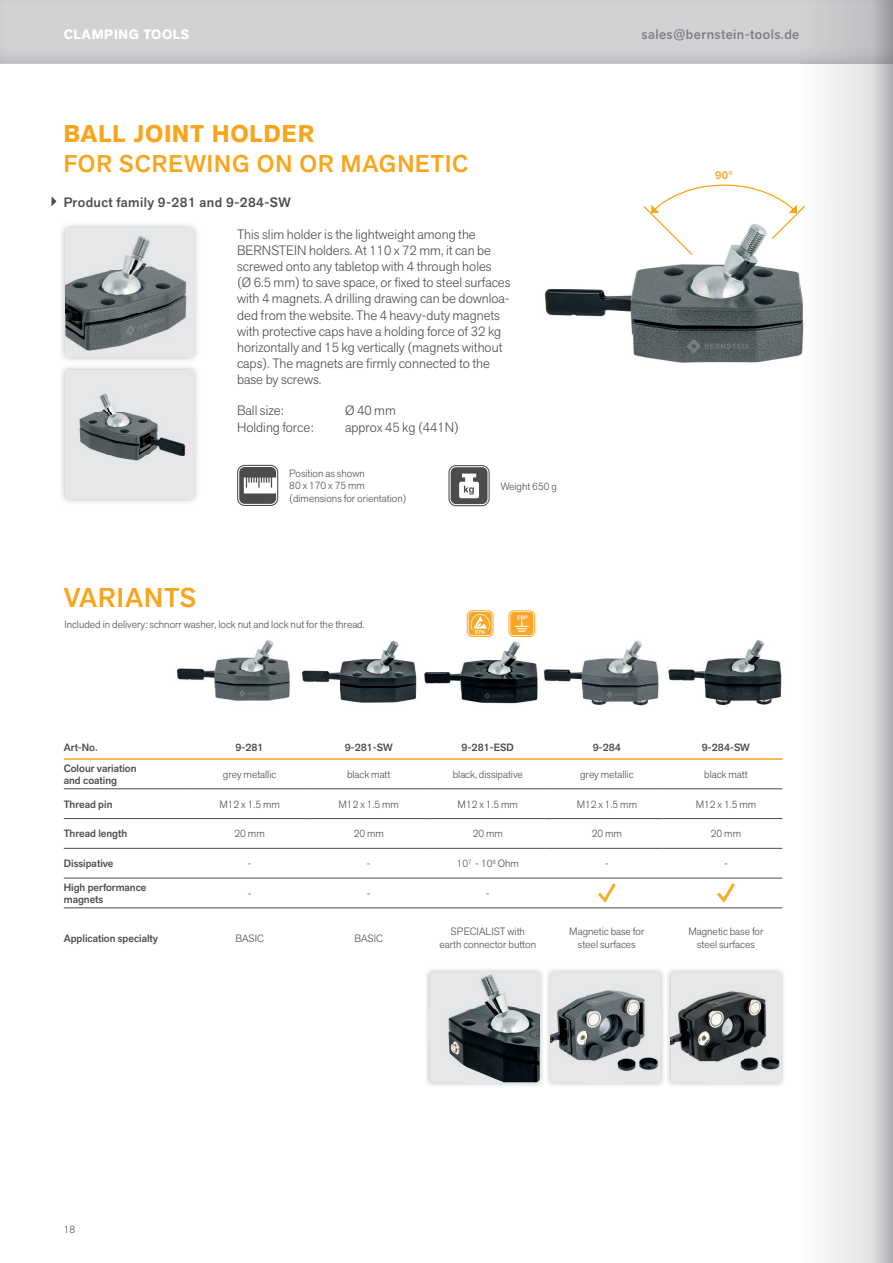
<style>
.page{position:relative;width:893px;height:1263px;background:#fff}
.page>*{position:absolute;margin:0;border:0;box-sizing:border-box;transform-origin:0 0}
.t1{font:500 27px "Akzid Grtsk Next";letter-spacing:.04em;color:#f9a51b}
.t2{font:500 24px "Akzid Grtsk Next";letter-spacing:.04em;color:#f9a51b}
.t3{font:700 24px "Akzid Grtsk Next";letter-spacing:.04em;color:#f9a51b}
.t4{font:300 13.5px/16.2px "Akzid Grtsk Next";color:#4b4c4d}
.t5{font:500 13.5px "Akzid Grtsk Next";letter-spacing:.03em;color:#4b4c4d}
.t6{font:500 13.5px "Akzid Grtsk Next";letter-spacing:.03em;color:#808285}
.t7{font:700 13.5px "Akzid Grtsk Next";letter-spacing:.04em;color:#fff}
.t8{font:500 11.1px "Akzid Grtsk Next";color:#f9a51b}
.t9{font:300 10.5px/12.6px "Akzid Grtsk Next";color:#4b4c4d;text-align:center}
.t10{font:500 10.5px/12.6px "Akzid Grtsk Next";color:#4b4c4d}
</style>
<div class="page">
<div style="left:642px;top:29px;width:157px;height:12px;background:#d1d2d4"></div>
<img style="left:426px;top:969px;width:358px;height:117px">
<img style="left:671px;top:972px;width:110px;height:110px">
<img style="left:430px;top:972px;width:110px;height:110px">
<img style="left:61px;top:224px;width:137px;height:279px">
<img style="left:65px;top:228px;width:129px;height:129px">
<img style="left:65px;top:370px;width:129px;height:129px">
<img style="left:544px;top:256px;width:255px;height:107px">
<svg style="left:237px;top:465px;width:41px;height:41px"></svg>
<svg style="left:448px;top:465px;width:42px;height:41px"></svg>
<img style="left:301px;top:630px;width:237px;height:74px">
<img style="left:420px;top:631px;width:6px;height:73px">
<img style="left:177px;top:640px;width:113px;height:61px">
<img style="left:668px;top:640px;width:114px;height:66px">
<div style="left:509px;top:610px;width:26px;height:27px;border:1px solid #f8a726;border-radius:5px"></div>
<div style="left:510px;top:612px;width:23px;height:23px;background:#f8a726;border-radius:4px"></div>
<svg style="left:515px;top:616px;width:14px;height:16px"></svg>
<div style="left:467px;top:610px;width:26px;height:27px;border:1px solid #f8a726;border-radius:5px"></div>
<svg style="left:469px;top:612px;width:23px;height:23px"></svg>
<svg style="left:471px;top:614px;width:19px;height:19px"></svg>
<img style="left:545px;top:969px;width:1px;height:117px">
<img style="left:550px;top:972px;width:110px;height:110px">
<img style="left:544px;top:640px;width:115px;height:66px">
<svg style="left:51px;top:196px;width:6px;height:10px"></svg>
<hr style="left:64px;top:788px;width:123px;height:1px;background:#4b4c4d">
<hr style="left:64px;top:818px;width:123px;height:1px;background:#4b4c4d">
<hr style="left:64px;top:848px;width:123px;height:1px;background:#4b4c4d">
<hr style="left:187px;top:788px;width:119px;height:1px;background:#4b4c4d">
<hr style="left:187px;top:818px;width:119px;height:1px;background:#4b4c4d">
<hr style="left:187px;top:848px;width:119px;height:1px;background:#4b4c4d">
<hr style="left:306px;top:788px;width:119px;height:1px;background:#4b4c4d">
<hr style="left:306px;top:818px;width:119px;height:1px;background:#4b4c4d">
<hr style="left:306px;top:848px;width:119px;height:1px;background:#4b4c4d">
<hr style="left:425px;top:788px;width:119px;height:1px;background:#4b4c4d">
<hr style="left:544px;top:788px;width:119px;height:1px;background:#4b4c4d">
<hr style="left:663px;top:788px;width:119px;height:1px;background:#4b4c4d">
<hr style="left:425px;top:818px;width:119px;height:1px;background:#4b4c4d">
<hr style="left:544px;top:818px;width:119px;height:1px;background:#4b4c4d">
<hr style="left:663px;top:818px;width:119px;height:1px;background:#4b4c4d">
<hr style="left:425px;top:848px;width:119px;height:1px;background:#4b4c4d">
<hr style="left:544px;top:848px;width:119px;height:1px;background:#4b4c4d">
<hr style="left:663px;top:848px;width:119px;height:1px;background:#4b4c4d">
<hr style="left:64px;top:878px;width:123px;height:1px;background:#4b4c4d">
<hr style="left:64px;top:908px;width:123px;height:1px;background:#4b4c4d">
<hr style="left:187px;top:878px;width:119px;height:1px;background:#4b4c4d">
<hr style="left:187px;top:908px;width:119px;height:1px;background:#4b4c4d">
<hr style="left:306px;top:878px;width:119px;height:1px;background:#4b4c4d">
<hr style="left:306px;top:908px;width:119px;height:1px;background:#4b4c4d">
<hr style="left:425px;top:878px;width:119px;height:1px;background:#4b4c4d">
<hr style="left:544px;top:878px;width:119px;height:1px;background:#4b4c4d">
<hr style="left:663px;top:878px;width:119px;height:1px;background:#4b4c4d">
<hr style="left:425px;top:908px;width:119px;height:1px;background:#4b4c4d">
<hr style="left:544px;top:908px;width:119px;height:1px;background:#4b4c4d">
<hr style="left:663px;top:908px;width:119px;height:1px;background:#4b4c4d">
<hr style="left:64px;top:758px;width:123px;height:2px;background:#f9a51b">
<hr style="left:187px;top:758px;width:119px;height:2px;background:#f9a51b">
<hr style="left:306px;top:758px;width:119px;height:2px;background:#f9a51b">
<hr style="left:425px;top:758px;width:119px;height:2px;background:#f9a51b">
<hr style="left:544px;top:758px;width:119px;height:2px;background:#f9a51b">
<hr style="left:663px;top:758px;width:119px;height:2px;background:#f9a51b">
<svg style="left:598px;top:883px;width:18px;height:20px"></svg>
<svg style="left:717px;top:883px;width:18px;height:20px"></svg>
<svg style="left:824px;top:64px;width:69px;height:1199px"></svg>
<img style="left:799px;top:202px;width:32px;height:175px">
<svg style="left:643px;top:184px;width:162px;height:72px"></svg>
<p class="t7" style="left:64px;top:26px;width:127px">CLAMPING TOOLS</p>
<p class="t6" style="left:641px;top:26px;width:159px">sales@bernstein-tools.de</p>
<h2 class="t3" style="left:64px;top:118px;width:252px">BALL JOINT HOLDER</h2>
<h2 class="t2" style="left:64px;top:148px;width:406px">FOR SCREWING ON OR MAGNETIC</h2>
<p class="t5" style="left:64px;top:193px;width:228px">Product family 9-281 and 9-284-SW</p>
<p class="t4" style="left:237px;top:226px;width:275px">This slim holder is the lightweight among the BERNSTEIN holders. At 110 x 72 mm, it can be screwed onto any tabletop with 4 through holes<br>(Ø 6.5 mm) to save space, or fixed to steel surfaces with 4 magnets. A drilling drawing can be downloa&shy;ded from the website. The 4 heavy-duty magnets with protective caps have a holding force of 32 kg horizontally and 15 kg vertically (magnets without caps). The magnets are firmly connected to the base by screws.</p>
<p class="t4" style="left:237px;top:402px;width:48px">Ball size:</p>
<p class="t4" style="left:345px;top:402px;width:52px">Ø 40 mm</p>
<p class="t4" style="left:237px;top:419px;width:78px">Holding force:</p>
<p class="t4" style="left:345px;top:419px;width:115px">approx 45 kg (441N)</p>
<p class="t9" style="left:289px;top:467px;width:119px;text-align:left">Position as shown<br>80 x 170 x 75 mm (dimensions for orientation)</p>
<p class="t9" style="left:501px;top:480px;width:58px">Weight 650 g</p>
<h1 class="t1" style="left:64px;top:579px;width:134px">VARIANTS</h1>
<p class="t9" style="left:64px;top:618px;width:302px">Included in delivery: schnorr washer, lock nut and lock nut for the thread.</p>
<p class="t8" style="left:715px;top:167px;width:19px">90°</p>
<p class="t10" style="left:64px;top:740px;width:35px">Art-No.</p>
<p class="t10" style="left:236px;top:740px;width:30px">9-281</p>
<p class="t10" style="left:345px;top:740px;width:49px">9-281-SW</p>
<p class="t10" style="left:462px;top:740px;width:54px">9-281-ESD</p>
<p class="t10" style="left:593px;top:740px;width:30px">9-284</p>
<p class="t10" style="left:702px;top:740px;width:49px">9-284-SW</p>
<p class="t10" style="left:64px;top:761px;width:74px">Colour variation and coating</p>
<p class="t9" style="left:223px;top:768px;width:55px">grey metallic</p>
<p class="t9" style="left:347px;top:768px;width:45px">black matt</p>
<p class="t9" style="left:453px;top:768px;width:72px">black, dissipative</p>
<p class="t9" style="left:580px;top:768px;width:55px">grey metallic</p>
<p class="t9" style="left:704px;top:768px;width:45px">black matt</p>
<p class="t10" style="left:64px;top:798px;width:50px">Thread pin</p>
<p class="t9" style="left:219px;top:797px;width:62px">M12 x 1.5 mm</p>
<p class="t9" style="left:339px;top:797px;width:62px">M12 x 1.5 mm</p>
<p class="t9" style="left:458px;top:797px;width:62px">M12 x 1.5 mm</p>
<p class="t9" style="left:577px;top:797px;width:62px">M12 x 1.5 mm</p>
<p class="t9" style="left:696px;top:797px;width:62px">M12 x 1.5 mm</p>
<p class="t10" style="left:64px;top:827px;width:65px">Thread length</p>
<p class="t9" style="left:235px;top:827px;width:32px">20 mm</p>
<p class="t9" style="left:354px;top:827px;width:32px">20 mm</p>
<p class="t9" style="left:473px;top:827px;width:32px">20 mm</p>
<p class="t9" style="left:592px;top:827px;width:32px">20 mm</p>
<p class="t9" style="left:711px;top:827px;width:32px">20 mm</p>
<p class="t10" style="left:64px;top:857px;width:51px">Dissipative</p>
<p class="t9" style="left:248px;top:857px;width:5px">-</p>
<p class="t9" style="left:367px;top:857px;width:5px">-</p>
<p class="t9" style="left:457px;top:857px;width:64px">10<sup>7</sup> - 10<sup>8</sup> Ohm</p>
<p class="t9" style="left:605px;top:857px;width:5px">-</p>
<p class="t9" style="left:724px;top:857px;width:5px">-</p>
<p class="t10" style="left:64px;top:881px;width:84px">High performance magnets</p>
<p class="t9" style="left:248px;top:887px;width:5px">-</p>
<p class="t9" style="left:367px;top:887px;width:5px">-</p>
<p class="t9" style="left:486px;top:887px;width:5px">-</p>
<p class="t10" style="left:64px;top:931px;width:96px">Application specialty</p>
<p class="t9" style="left:235px;top:931px;width:30px">BASIC</p>
<p class="t9" style="left:354px;top:931px;width:30px">BASIC</p>
<p class="t9" style="left:439px;top:925px;width:98px">SPECIALIST with earth connector button</p>
<p class="t9" style="left:569px;top:925px;width:77px">Magnetic base for steel surfaces</p>
<p class="t9" style="left:688px;top:925px;width:77px">Magnetic base for steel surfaces</p>
<p class="t9" style="left:64px;top:1222px;width:13px">18</p>
</div>
